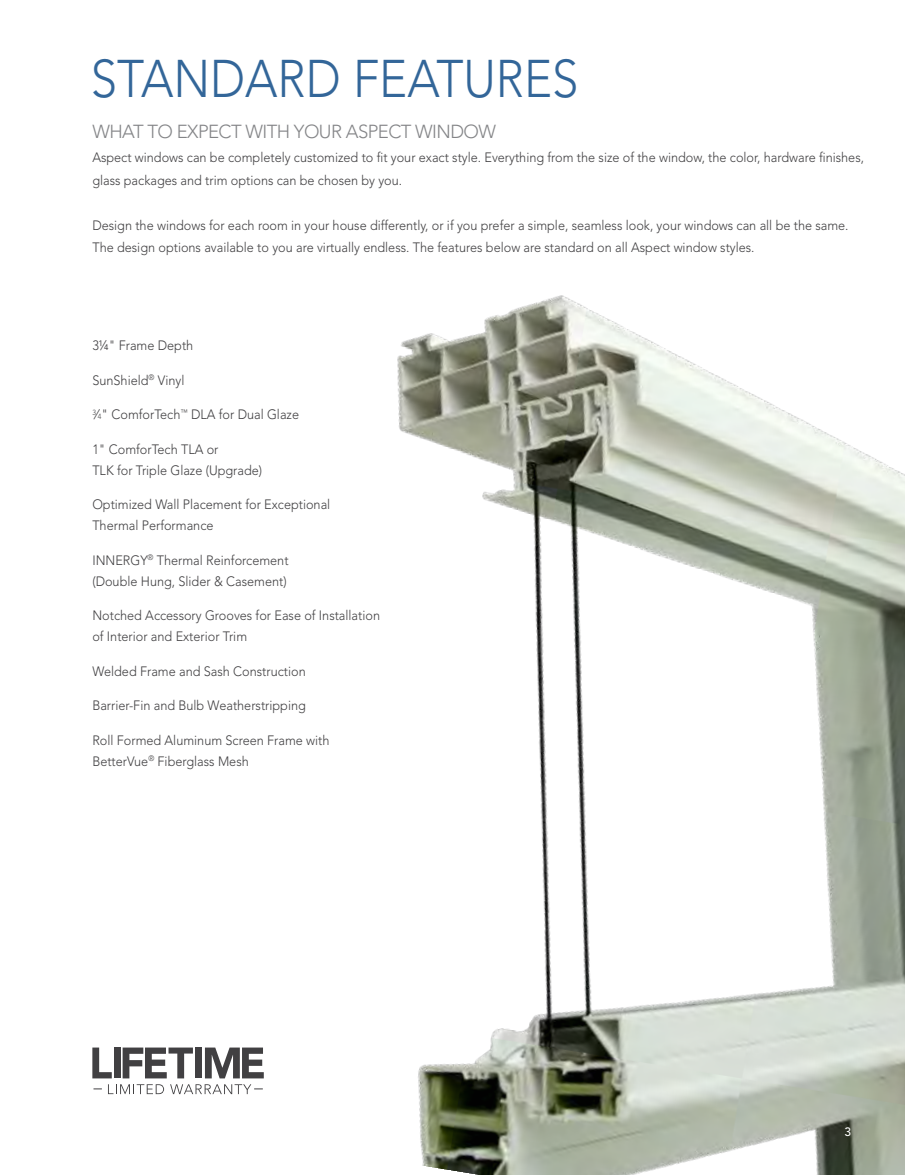
<style>
.page{position:relative;width:905px;height:1175px;background:#fff}
.page>*{position:absolute;margin:0;border:0;box-sizing:border-box;transform-origin:0 0}
.t1{font:300 52.5px "Avenir LT Std";color:#369;scale:.9 1}
.t2{font:300 18.75px "Avenir LT Std";letter-spacing:-.03em;color:#76777a}
.t3{font:300 13.5px/21px "Avenir LT Std";color:#414042;scale:.94 1}
.t4{font:500 12px "Avenir LT Std";color:#fff}
.s1{font-size:7.35px}
</style>
<div class="page">
<img style="left:397px;top:295px;width:507px;height:879px">
<svg style="left:92px;top:1047px;width:20px;height:31px"></svg>
<div style="left:114px;top:1047px;width:6px;height:31px;background:#414042"></div>
<svg style="left:123px;top:1047px;width:70px;height:31px"></svg>
<div style="left:195px;top:1047px;width:7px;height:31px;background:#414042"></div>
<svg style="left:205px;top:1047px;width:59px;height:31px"></svg>
<svg style="left:108px;top:1084px;width:56px;height:10px"></svg>
<svg style="left:170px;top:1084px;width:93px;height:10px"></svg>
<h1 class="t1" style="left:91px;top:48px;width:543px">STANDARD FEATURES</h1>
<h2 class="t2" style="left:92px;top:120px;width:405px">WHAT TO EXPECT WITH YOUR ASPECT WINDOW</h2>
<p class="t3" style="left:92px;top:146px;width:822px;line-height:22.5px">Aspect windows can be completely customized to fit your exact style. Everything from the size of the window, the color, hardware finishes, glass packages and trim options can be chosen by you.</p>
<p class="t3" style="left:92px;top:214px;width:806px;line-height:22.5px">Design the windows for each room in your house differently, or if you prefer a simple, seamless look, your windows can all be the same.<br>The design options available to you are virtually endless. The features below are standard on all Aspect window styles.</p>
<p class="t3" style="left:92px;top:335px;width:109px">3¼" Frame Depth</p>
<p class="t3" style="left:92px;top:370px;width:99px">SunShield<sup>®</sup> Vinyl</p>
<p class="t3" style="left:92px;top:404px;width:221px"><sup>3</sup>⁄<span class="s1">4</span>" ComforTech<sup>™</sup> DLA for Dual Glaze</p>
<p class="t3" style="left:92px;top:439px;width:182px">1" ComforTech TLA or<br>TLK for Triple Glaze (Upgrade)</p>
<p class="t3" style="left:92px;top:494px;width:255px">Optimized Wall Placement for Exceptional<br>Thermal Performance</p>
<p class="t3" style="left:92px;top:550px;width:210px">INNERGY<sup>®</sup> Thermal Reinforcement (Double Hung, Slider &amp; Casement)</p>
<p class="t3" style="left:92px;top:605px;width:307px">Notched Accessory Grooves for Ease of Installation of Interior and Exterior Trim</p>
<p class="t3" style="left:92px;top:661px;width:228px">Welded Frame and Sash Construction</p>
<p class="t3" style="left:92px;top:695px;width:229px">Barrier-Fin and Bulb Weatherstripping</p>
<p class="t3" style="left:92px;top:730px;width:254px">Roll Formed Aluminum Screen Frame with<br>BetterVue<sup>®</sup> Fiberglass Mesh</p>
<p class="t4" style="left:844px;top:1124px;width:8px">3</p>
</div>
